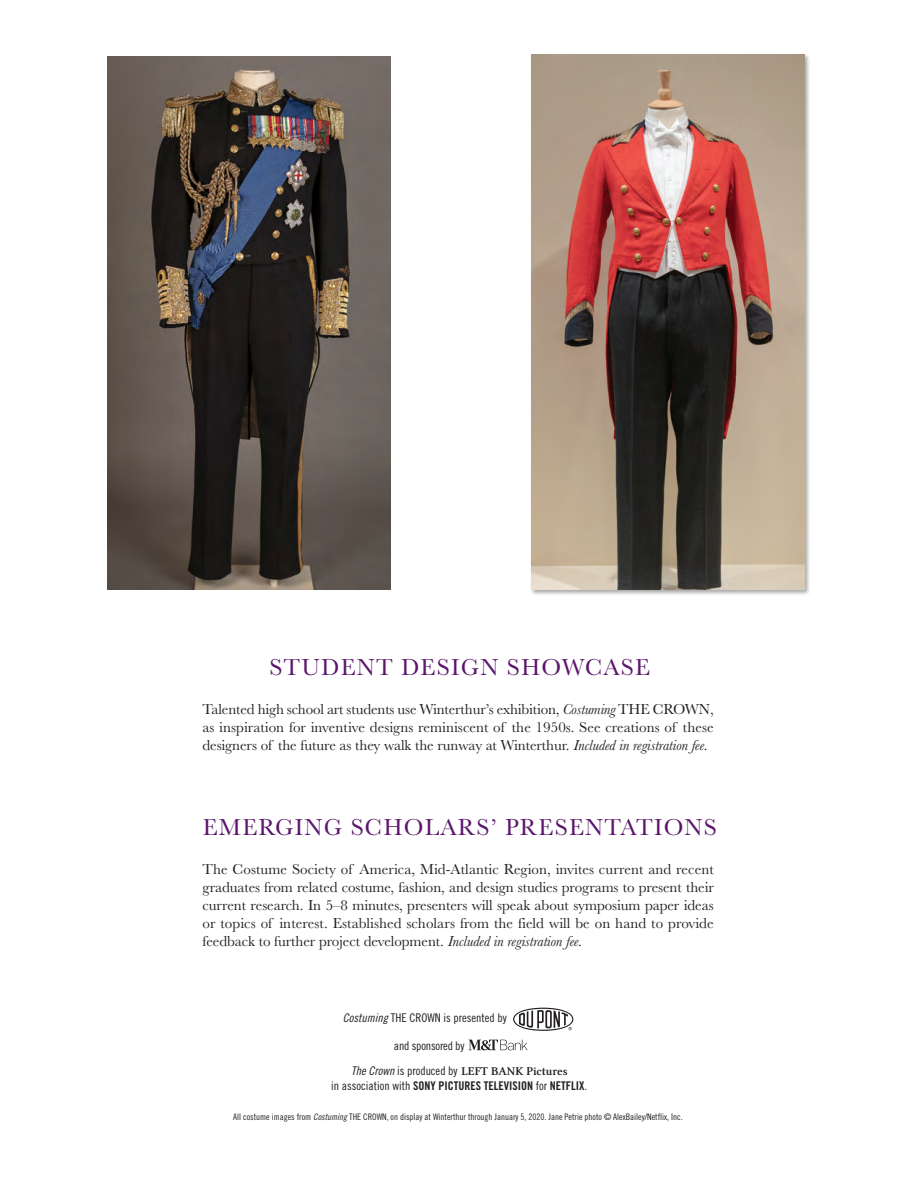
<style>
.page{position:relative;width:918px;height:1188px;background:#fff}
.page>*{position:absolute;margin:0;border:0;box-sizing:border-box;transform-origin:0 0}
.t1{font:24px "Baskerville";letter-spacing:.05em;color:#5b166b}
.t2{font:15px/18px "Baskerville";letter-spacing:-.005em;color:#231f20;text-align:justify}
.t3{font:12px "Trade Gothic Bold Cond Twenty";color:#231f20}
.t4{font:12px "Trade Gothic Cond Eighteen";color:#231f20}
.t5{font:12px "Lin Libertine Z";color:#231f20}
.t6{font:9px "Trade Gothic Cond Eighteen";color:#231f20}
.s1{font-style:italic}
.s2{font-family:"Trade Gothic Cond Eighteen Obl"}
.s3{font-family:"Trade Gothic Cond Eighteen"}
</style>
<div class="page">
<img style="left:531px;top:54px;width:278px;height:541px">
<img style="left:532px;top:54px;width:273px;height:535px">
<img style="left:108px;top:57px;width:283px;height:533px">
<svg style="left:513px;top:1008px;width:60px;height:23px"></svg>
<svg style="left:468px;top:1040px;width:60px;height:10px"></svg>
<h1 class="t1" style="left:269px;top:659px;width:382px">STUDENT DESIGN SHOWCASE</h1>
<p class="t2" style="left:202px;top:702px;width:513px">Talented high school art students use Winterthur’s exhibition, <span class="s1">Costuming</span> THE CROWN, as inspiration for inventive designs reminiscent of the 1950s. See creations of these designers of the future as they walk the runway at Winterthur. <span class="s1">Included in registration fee</span>.</p>
<h1 class="t1" style="left:203px;top:819px;width:516px">EMERGING SCHOLARS’ PRESENTATIONS</h1>
<p class="t2" style="left:202px;top:862px;width:513px">The Costume Society of America, Mid-Atlantic Region, invites current and recent graduates from related costume, fashion, and design studies programs to present their current research. In 5–8 minutes, presenters will speak about symposium paper ideas or topics of interest. Established scholars from the field will be on hand to provide feedback to further project development. <span class="s1">Included in registration fee</span>.</p>
<p class="t4" style="left:343px;top:1013px;width:165px"><span class="s2">Costuming</span> THE CROWN is presented by</p>
<p class="t4" style="left:394px;top:1042px;width:72px">and sponsored by</p>
<p class="t5" style="left:351px;top:1063px;width:218px"><span class="s2">The Crown</span> <span class="s3">is produced by</span> LEFT BANK Pictures</p>
<p class="t3" style="left:331px;top:1081px;width:257px"><span class="s3">in association with</span> SONY PICTURES TELEVISION <span class="s3">for</span> NETFLIX<span class="s3">.</span></p>
<p class="t6" style="left:233px;top:1113px;width:451px">All costume images from <span class="s2">Costuming</span> THE CROWN, on display at Winterthur through January 5, 2020. Jane Petrie photo © AlexBailey/Netflix, Inc.</p>
</div>
